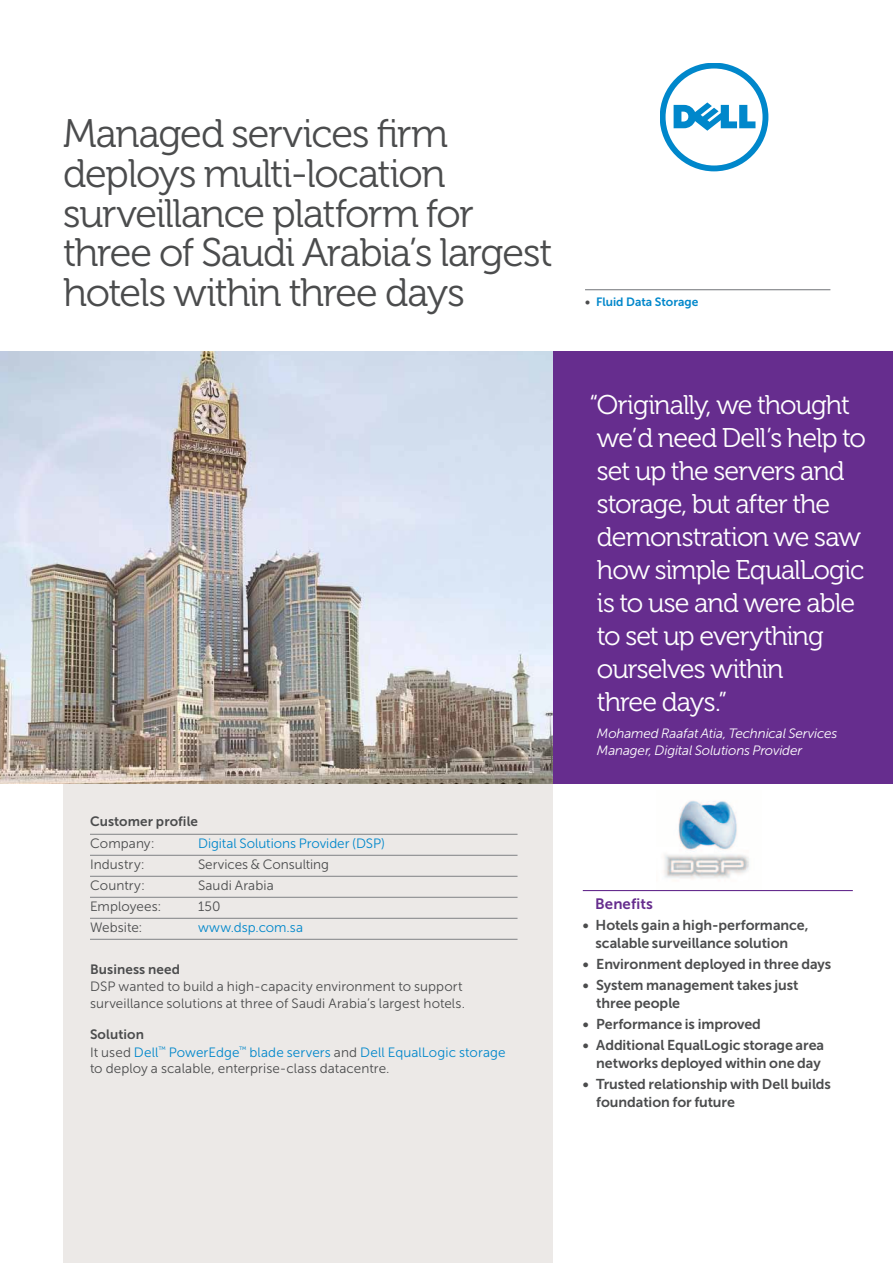
<style>
.page{position:relative;width:893px;height:1263px;background:#fff}
.page>*{position:absolute;margin:0;border:0;box-sizing:border-box;transform-origin:0 0}
.t1{font:39.75px/39.8px "Museo For Dell 300";letter-spacing:-.03em;color:#4b4c4d}
.t2{font:27px/33px "Museo For Dell 300";letter-spacing:-.035em;color:#fff}
.t3{font:15px "Museo Sans For Dell 700";letter-spacing:.01em;color:#662d8e}
.t4{font:14.25px/18px "Museo Sans For Dell 700";letter-spacing:-.005em;color:#4b4c4d}
.t5{font:13.5px/16.5px "Museo Sans For Dell 300";letter-spacing:.005em;color:#4b4c4d}
.t6{font:italic 13.5px/16.5px "Museo Sans For Dell 300";letter-spacing:-.015em;color:#fff}
.t7{font:13.5px "Museo Sans For Dell 300";color:#0087cb}
.t8{font:13.5px "Museo Sans For Dell 700";letter-spacing:.01em;color:#4b4c4d}
.t9{font:12px "Museo Sans For Dell 700";color:#0087cb}
.s1{color:#4b4c4d}
.s2{color:#0087cb}
</style>
<div class="page">
<div style="left:64px;top:781px;width:489px;height:482px;background:#ece9e7"></div>
<div style="left:0;top:351px;width:893px;height:432px;background:#662d8e"></div>
<img style="left:0;top:351px;width:553px;height:432px">
<svg style="left:660px;top:63px;width:108px;height:108px"></svg>
<hr style="left:583px;top:890px;width:270px;height:1px;background:#662d8e">
<hr style="left:585px;top:289px;width:245px;height:1px;background:#808285">
<hr style="left:90px;top:834px;width:428px;height:1px;background:#808285">
<hr style="left:90px;top:855px;width:428px;height:1px;background:#808285">
<hr style="left:90px;top:876px;width:428px;height:1px;background:#808285">
<hr style="left:90px;top:897px;width:428px;height:1px;background:#808285">
<hr style="left:90px;top:918px;width:428px;height:1px;background:#808285">
<hr style="left:90px;top:939px;width:428px;height:1px;background:#808285">
<img style="left:664px;top:800px;width:85px;height:80px">
<h1 class="t1" style="left:63px;top:114px;width:491px">Managed services firm deploys multi-location surveillance platform for three of Saudi Arabia’s largest hotels within three days</h1>
<p class="t9" style="left:585px;top:295px;width:115px"><span class="s1">•</span> Fluid Data Storage</p>
<p class="t8" style="left:90px;top:814px;width:110px">Customer profile</p>
<p class="t5" style="left:90px;top:835px;width:66px">Company:</p>
<p class="t7" style="left:198px;top:836px;width:188px">Digital Solutions Provider (DSP)</p>
<p class="t5" style="left:90px;top:856px;width:56px">Industry:</p>
<p class="t5" style="left:198px;top:856px;width:133px">Services &amp; Consulting</p>
<p class="t5" style="left:90px;top:877px;width:56px">Country:</p>
<p class="t5" style="left:198px;top:877px;width:77px">Saudi Arabia</p>
<p class="t5" style="left:90px;top:898px;width:73px">Employees:</p>
<p class="t5" style="left:198px;top:898px;width:24px">150</p>
<p class="t5" style="left:90px;top:919px;width:54px">Website:</p>
<p class="t7" style="left:198px;top:920px;width:107px">www.dsp.com.sa</p>
<p class="t8" style="left:90px;top:962px;width:92px">Business need</p>
<p class="t5" style="left:90px;top:979px;width:377px">DSP wanted to build a high-capacity environment to support surveillance solutions at three of Saudi Arabia’s largest hotels.</p>
<p class="t8" style="left:90px;top:1027px;width:56px">Solution</p>
<p class="t5" style="left:90px;top:1044px;width:417px">It used <span class="s2">Dell</span><sup>™</sup> <span class="s2">PowerEdge</span><sup>™</sup> <span class="s2">blade servers</span> and <span class="s2">Dell EqualLogic storage </span>to deploy a scalable, enterprise-class datacentre.</p>
<h2 class="t2" style="left:590px;top:389px;width:278px">“Originally, we thought we’d need Dell’s help to set up the servers and storage, but after the demonstration we saw how simple EqualLogic is to use and were able to set up everything ourselves within<br>three days.”</h2>
<p class="t6" style="left:597px;top:725px;width:242px">Mohamed Raafat Atia, Technical Services<br>Manager, Digital Solutions Provider</p>
<p class="t3" style="left:595px;top:895px;width:59px">Benefits</p>
<p class="t4" style="left:583px;top:916px;width:227px;text-align:center">• Hotels gain a high-performance, scalable surveillance solution</p>
<p class="t4" style="left:583px;top:955px;width:250px">• Environment deployed in three days</p>
<p class="t4" style="left:596px;top:976px;width:204px;text-indent:-13px">• System management takes just three people</p>
<p class="t4" style="left:583px;top:1015px;width:180px">• Performance is improved</p>
<p class="t4" style="left:583px;top:1036px;width:243px;text-align:right">• Additional EqualLogic storage area networks deployed within one day</p>
<p class="t4" style="left:596px;top:1075px;width:236px;text-indent:-13px">• Trusted relationship with Dell builds foundation for future</p>
</div>
